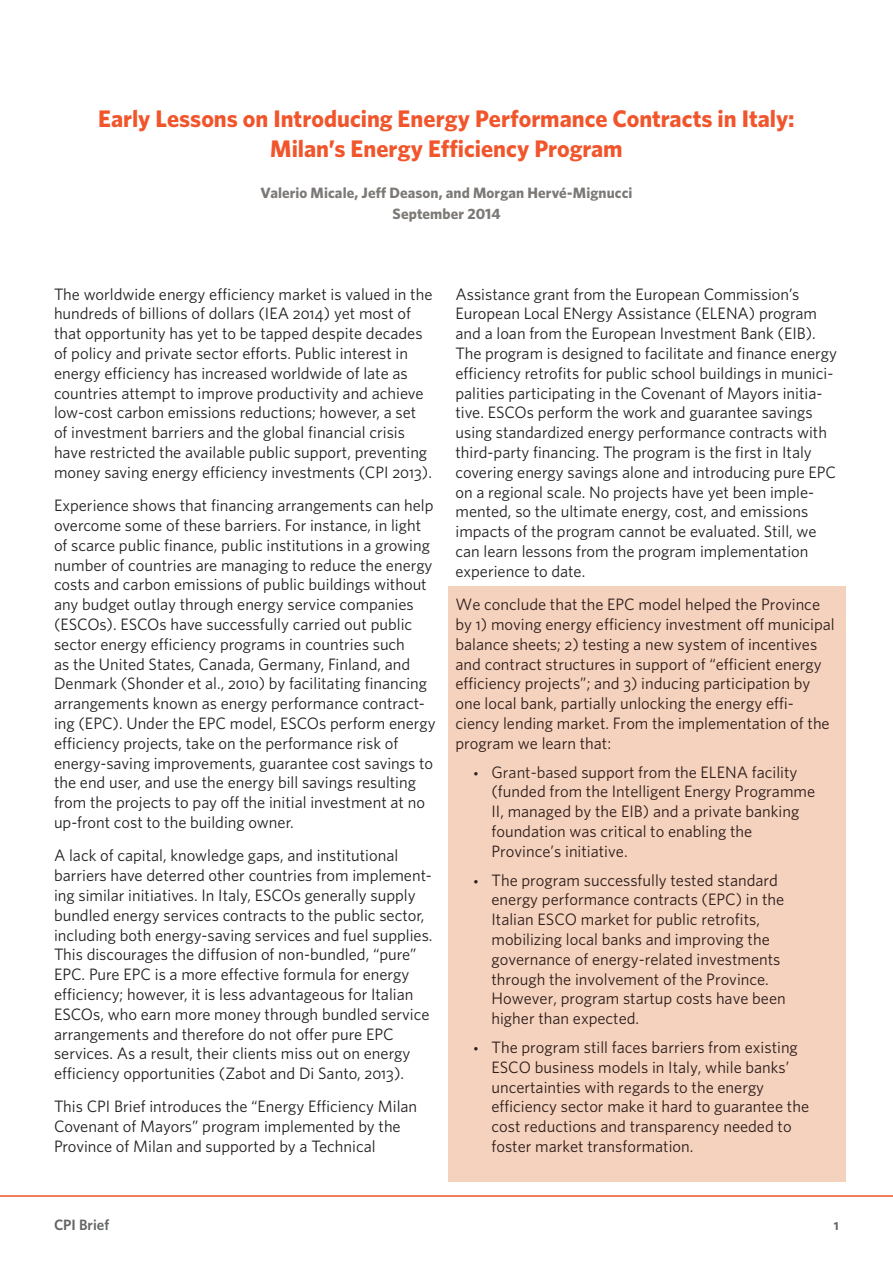
<style>
.page{position:relative;width:893px;height:1263px;background:#fff}
.page>*{position:absolute;margin:0;border:0;box-sizing:border-box;transform-origin:0 0}
.Heading_1{font:700 24px/30px "Whitney";color:#f1552c;text-align:center}
.CPI_Basic_Paragraph{font:16.5px/19.8px "Whitney";color:#231f20}
.Heading_1-2{font:700 15px "Whitney";letter-spacing:.01em;color:#7b7875}
.t1{font:600 15px "Whitney";color:#636566}
.s1{font-family:"Chaparral Pro";color:#262626}
.s2{color:#262626}
.s3{font-family:"Chaparral Pro"}
</style>
<div class="page">
<div style="left:448px;top:586px;width:398px;height:596px;background:#f4d2be"></div>
<hr style="left:0;top:1195px;width:893px;height:2px;background:#eb552b">
<p class="Heading_1" style="left:98px;top:103px;width:698px">Early Lessons on Introducing Energy Performance Contracts in Italy:<br>Milan’s Energy Efficiency Program</p>
<p class="Heading_1-2" style="left:260px;top:182px;width:373px">Valerio Micale, Jeff Deason, and Morgan Hervé-Mignucci</p>
<p class="Heading_1-2" style="left:392px;top:203px;width:109px">September 2014</p>
<p class="CPI_Basic_Paragraph" style="left:54px;top:284px;width:380px">The worldwide energy efficiency market is valued in the hundreds of billions of dollars (IEA 2014) yet most of that opportunity has yet to be tapped despite decades of policy and private sector efforts. Public interest in energy efficiency has increased worldwide of late as countries attempt to improve productivity and achieve low-cost carbon emissions reductions; however, a set of investment barriers and the global financial crisis have restricted the available public support, preventing money saving energy efficiency investments (CPI 2013).</p>
<p class="CPI_Basic_Paragraph" style="left:54px;top:495px;width:383px">Experience shows that financing arrangements can help overcome some of these barriers. For instance, in light of scarce public finance, public institutions in a growing number of countries are managing to reduce the energy costs and carbon emissions of public buildings without any budget outlay through energy service companies (ESCOs). ESCOs have successfully carried out public sector energy efficiency programs in countries such<br>as the United States, Canada, Germany, Finland, and Denmark (Shonder et al., 2010) by facilitating financing arrangements known as energy performance contract&shy;ing (EPC). Under the EPC model, ESCOs perform energy efficiency projects, take on the performance risk of energy-saving improvements, guarantee cost savings to the end user, and use the energy bill savings resulting from the projects to pay off the initial investment at no up-front cost to the building owner.</p>
<p class="CPI_Basic_Paragraph" style="left:54px;top:845px;width:380px">A lack of capital, knowledge gaps, and institutional barriers have deterred other countries from implement&shy;ing similar initiatives. In Italy, ESCOs generally supply bundled energy services contracts to the public sector, including both energy-saving services and fuel supplies.<br>This discourages the diffusion of non-bundled, “pure” EPC. Pure EPC is a more effective formula for energy efficiency; however, it is less advantageous for Italian ESCOs, who earn more money through bundled service arrangements and therefore do not offer pure EPC services. As a result, their clients miss out on energy efficiency opportunities (Zabot and Di Santo, 2013).</p>
<p class="CPI_Basic_Paragraph" style="left:54px;top:1096px;width:365px">This CPI Brief introduces the “Energy Efficiency Milan<br>Covenant of Mayors” program implemented by the<br>Province of Milan and supported by a Technical</p>
<p class="CPI_Basic_Paragraph" style="left:455px;top:284px;width:383px">Assistance grant from the European Commission’s European Local ENergy Assistance (ELENA) program and a loan from the European Investment Bank (EIB).<br>The program is designed to facilitate and finance energy efficiency retrofits for public school buildings in munici&shy;palities participating in the Covenant of Mayors initia&shy;tive. ESCOs perform the work and guarantee savings using standardized energy performance contracts with third-party financing. The program is the first in Italy covering energy savings alone and introducing pure EPC on a regional scale. No projects have yet been imple&shy;mented, so the ultimate energy, cost, and emissions impacts of the program cannot be evaluated. Still, we can learn lessons from the program implementation experience to date.</p>
<p class="CPI_Basic_Paragraph" style="left:455px;top:594px;width:381px">We conclude that the EPC model helped the Province by 1) moving energy efficiency investment off municipal balance sheets; 2) testing a new system of incentives and contract structures in support of “efficient energy efficiency projects”; and 3) inducing participation by one local bank, partially unlocking the energy effi&shy;ciency lending market. From the implementation of the program we learn that:</p>
<p class="CPI_Basic_Paragraph" style="left:491px;top:761px;width:325px;text-indent:-18px"><span class="s1">•</span> <span class="s2">Grant-based</span> support from the ELENA facility (funded from the Intelligent Energy Programme II, managed by the EIB) and a private banking foundation was critical to enabling the Province’s initiative.</p>
<p class="CPI_Basic_Paragraph" style="left:491px;top:869px;width:296px;text-indent:-18px"><span class="s3">•</span> The program successfully tested standard energy performance contracts (EPC) in the Italian ESCO market for public retrofits, mobilizing local banks and improving the governance of energy-related investments through the involvement of the Province.<br>However, program startup costs have been higher than expected.</p>
<p class="CPI_Basic_Paragraph" style="left:491px;top:1037px;width:319px;text-indent:-18px"><span class="s3">•</span> The program still faces barriers from existing ESCO business models in Italy, while banks’ uncertainties with regards to the energy efficiency sector make it hard to guarantee the cost reductions and transparency needed to foster market transformation.</p>
<p class="t1" style="left:54px;top:1215px;width:57px">CPI Brief</p>
<p class="t1" style="left:834px;top:1215px;width:7px">1</p>
</div>
